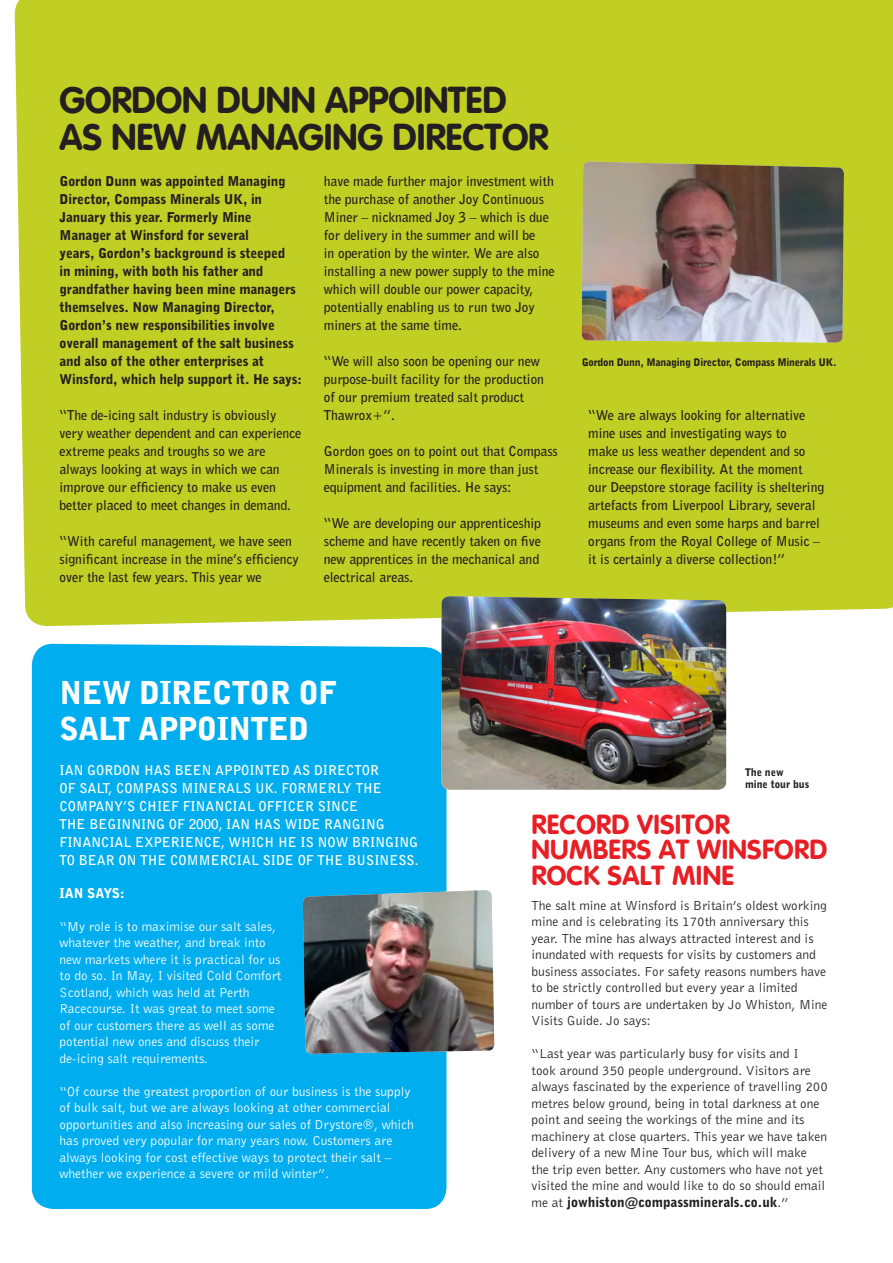
<style>
.page{position:relative;width:893px;height:1263px;background:#fff}
.page>*{position:absolute;margin:0;border:0;box-sizing:border-box;transform-origin:0 0}
.t1{font:36.6px/37.5px "VAG Rounded Bold";letter-spacing:-.005em;color:#231f20}
.t2{font:900 31.5px/36px "Bell Gothic BT";letter-spacing:-.02em;color:#fff}
.t3{font:27px/25.5px "VAG Rounded Bold";letter-spacing:.01em;color:#e71e24}
.t4{font:700 13.5px/18px "Bell Gothic BT";color:#231f20}
.t5{font:13.5px/16.5px "Bell Gothic BT";color:#231f20}
.t6{font:13.5px/16.5px "Bell Gothic BT";color:#fff}
.t7{font:900 13.5px/18px "Bell Gothic BT";letter-spacing:-.01em;color:#231f20}
.t8{font:700 13.5px/18px "Bell Gothic BT";color:#fff}
.t9{font:900 13.5px "Bell Gothic BT";color:#fff}
.t10{font:900 10.5px "Bell Gothic BT";letter-spacing:-.02em;color:#231f20}
.t11{font:900 10.5px/12px "Bell Gothic BT";color:#231f20}
.s1{font-weight:900}
</style>
<div class="page">
<div style="left:32px;top:644px;width:414px;height:565px;background:#00aeef"></div>
<div style="left:14px;top:0;width:879px;height:626px;background:#c1ce23"></div>
<img style="left:441px;top:596px;width:285px;height:194px">
<img style="left:303px;top:890px;width:191px;height:164px">
<img style="left:582px;top:162px;width:262px;height:181px">
<p class="t1" style="left:60px;top:81px;width:491px">GORDON DUNN APPOINTED<br>AS NEW MANAGING DIRECTOR</p>
<p class="t7" style="left:60px;top:172px;width:244px">Gordon Dunn was appointed Managing Director, Compass Minerals UK, in January this year. Formerly Mine Manager at Winsford for several<br>years, Gordon’s background is steeped<br>in mining, with both his father and grandfather having been mine managers themselves. Now Managing Director, Gordon’s new responsibilities involve overall management of the salt business and also of the other enterprises at Winsford, which help support it. He says:</p>
<p class="t4" style="left:60px;top:405px;width:243px">“The de-icing salt industry is obviously very weather dependent and can experience extreme peaks and troughs so we are always looking at ways in which we can improve our efficiency to make us even better placed to meet changes in demand.</p>
<p class="t4" style="left:60px;top:531px;width:241px">“With careful management, we have seen significant increase in the mine’s efficiency over the last few years. This year we</p>
<p class="t4" style="left:324px;top:171px;width:232px">have made further major investment with the purchase of another Joy Continuous Miner – nicknamed Joy 3 – which is due for delivery in the summer and will be<br>in operation by the winter. We are also installing a new power supply to the mine which will double our power capacity, potentially enabling us to run two Joy miners at the same time.</p>
<p class="t4" style="left:324px;top:351px;width:222px">“We will also soon be opening our new purpose-built facility for the production of our premium treated salt product<br>Thawrox+”.</p>
<p class="t4" style="left:324px;top:441px;width:235px">Gordon goes on to point out that Compass<br>Minerals is investing in more than just equipment and facilities. He says:</p>
<p class="t4" style="left:324px;top:513px;width:219px">“We are developing our apprenticeship scheme and have recently taken on five new apprentices in the mechanical and electrical areas.</p>
<p class="t10" style="left:582px;top:355px;width:256px">Gordon Dunn, Managing Director, Compass Minerals UK.</p>
<p class="t4" style="left:588px;top:405px;width:237px">“We are always looking for alternative mine uses and investigating ways to<br>make us less weather dependent and so increase our flexibility. At the moment our Deepstore storage facility is sheltering artefacts from Liverpool Library, several museums and even some harps and barrel organs from the Royal College of Music – it is certainly a diverse collection!”</p>
<p class="t2" style="left:60px;top:674px;width:278px">NEW DIRECTOR OF<br>SALT APPOINTED</p>
<p class="t8" style="left:60px;top:760px;width:361px">IAN GORDON HAS BEEN APPOINTED AS DIRECTOR<br>OF SALT, COMPASS MINERALS UK. FORMERLY THE COMPANY’S CHIEF FINANCIAL OFFICER SINCE<br>THE BEGINNING OF 2000, IAN HAS WIDE RANGING FINANCIAL EXPERIENCE, WHICH HE IS NOW BRINGING TO BEAR ON THE COMMERCIAL SIDE OF THE BUSINESS.</p>
<p class="t9" style="left:60px;top:884px;width:67px">IAN SAYS:</p>
<p class="t6" style="left:60px;top:918px;width:223px">“My role is to maximise our salt sales, whatever the weather, and break into new markets where it is practical for us to do so. In May, I visited Cold Comfort Scotland, which was held at Perth Racecourse. It was great to meet some of our customers there as well as some potential new ones and discuss their de-icing salt requirements.</p>
<p class="t6" style="left:60px;top:1083px;width:356px">“Of course the greatest proportion of our business is the supply of bulk salt, but we are always looking at other commercial opportunities and also increasing our sales of Drystore®, which has proved very popular for many years now. Customers are always looking for cost effective ways to protect their salt – whether we experience a severe or mild winter”.</p>
<p class="t11" style="left:745px;top:766px;width:66px">The new<br>mine tour bus</p>
<p class="t3" style="left:531px;top:811px;width:297px">RECORD VISITOR<br>NUMBERS AT WINSFORD<br>ROCK SALT MINE</p>
<p class="t5" style="left:531px;top:897px;width:298px">The salt mine at Winsford is Britain’s oldest working mine and is celebrating its 170th anniversary this year. The mine has always attracted interest and is inundated with requests for visits by customers and business associates. For safety reasons numbers have to be strictly controlled but every year a limited number of tours are undertaken by Jo Whiston, Mine Visits Guide. Jo says:</p>
<p class="t5" style="left:531px;top:1045px;width:298px">“Last year was particularly busy for visits and I<br>took around 350 people underground. Visitors are always fascinated by the experience of travelling 200 metres below ground, being in total darkness at one point and seeing the workings of the mine and its machinery at close quarters. This year we have taken delivery of a new Mine Tour bus, which will make<br>the trip even better. Any customers who have not yet visited the mine and would like to do so should email me at <span class="s1">jowhiston@compassminerals.co.uk</span>.”</p>
</div>
